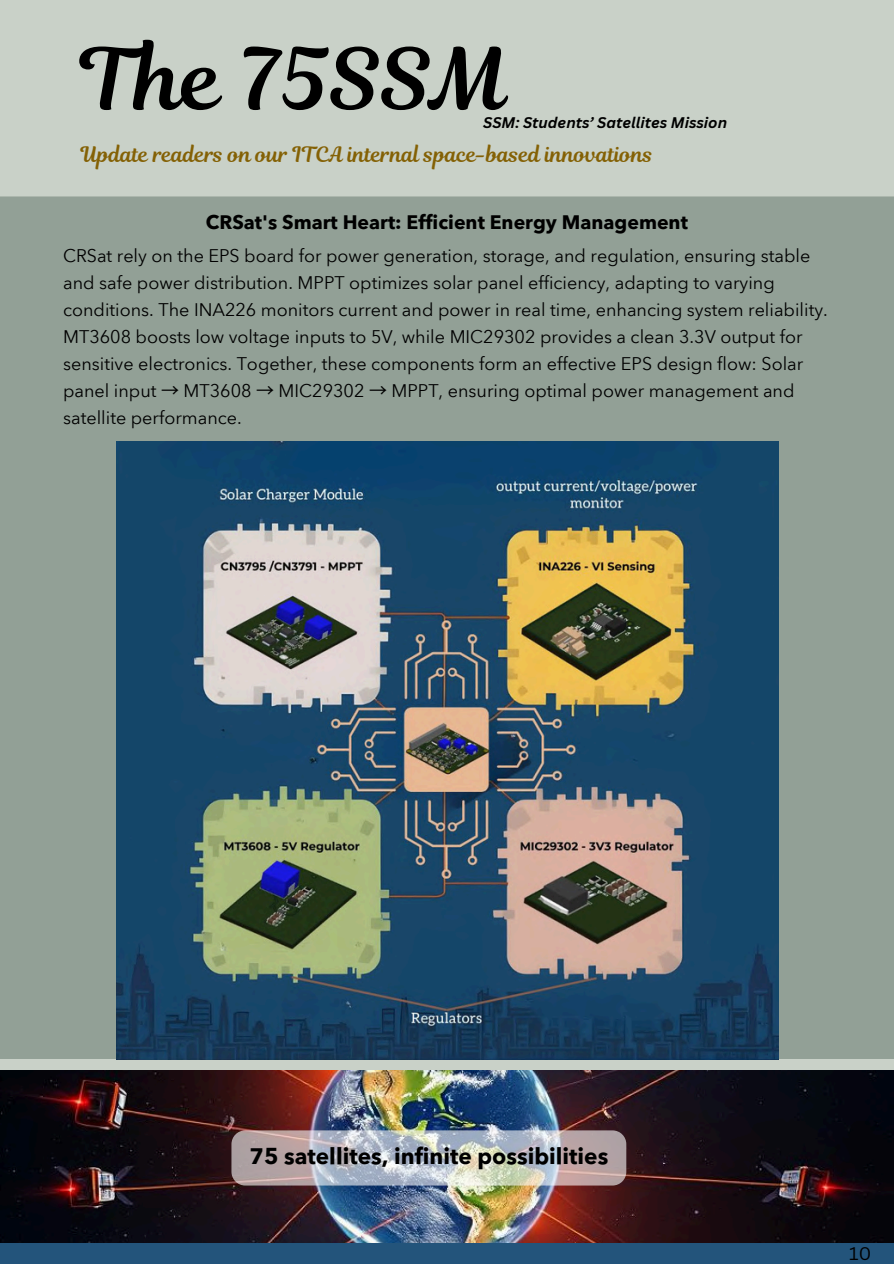
<style>
.page{position:relative;width:894px;height:1264px;background:#fff}
.page>*{position:absolute;margin:0;border:0;box-sizing:border-box;transform-origin:0 0}
.t1{font:84.6px "Magnolia Script";color:#000}
.t2{font:700 22.5px "Avenir Next Arabic";color:#000}
.t3{font:21px "Magnolia Script";color:#846105}
.t4{font:700 19.5px "Avenir Next Arabic";color:#000}
.t5{font:18px/27px "Avenir Next Arabic";color:#000}
.t6{font:17.85px "Canva Sans";color:#000}
.t7{font:italic 700 15px "Canva Sans";color:#000}
.s1{font-family:"Noto Sans CJ Ksc"}
</style>
<div class="page">
<div style="left:0;top:0;width:893px;height:1263px;background:#c9d1c8"></div>
<div style="left:0;top:196px;width:893px;height:863px;background:#92a096"></div>
<div style="left:0;top:1243px;width:893px;height:20px;background:#23547b"></div>
<img style="left:0;top:1070px;width:893px;height:172px">
<img style="left:116px;top:442px;width:661px;height:617px">
<div style="left:231px;top:1130px;width:395px;height:55px;background:#fff;border-radius:14px;opacity:.6"></div>
<h1 class="t1" style="left:81px;top:20px;width:428px">The 75SSM</h1>
<p class="t3" style="left:81px;top:140px;width:573px">Update readers on our ITCA internal space-based innovations</p>
<h4 class="t7" style="left:483px;top:112px;width:245px">SSM: Students’ Satellites Mission</h4>
<h5 class="t4" style="left:206px;top:211px;width:483px">CRSat's Smart Heart: Efficient Energy Management</h5>
<p class="t5" style="left:63px;top:242px;width:766px">CRSat rely on the EPS board for power generation, storage, and regulation, ensuring stable and safe power distribution. MPPT optimizes solar panel efficiency, adapting to varying conditions. The INA226 monitors current and power in real time, enhancing system reliability.<br>MT3608 boosts low voltage inputs to 5V, while MIC29302 provides a clean 3.3V output for sensitive electronics. Together, these components form an effective EPS design flow: Solar panel input <span class="s1">→</span> MT3608 <span class="s1">→</span> MIC29302 <span class="s1">→</span> MPPT, ensuring optimal power management and satellite performance.</p>
<p class="t2" style="left:249px;top:1143px;width:360px">75 satellites, infinite possibilities</p>
<h3 class="t6" style="left:849px;top:1241px;width:23px">10</h3>
</div>
